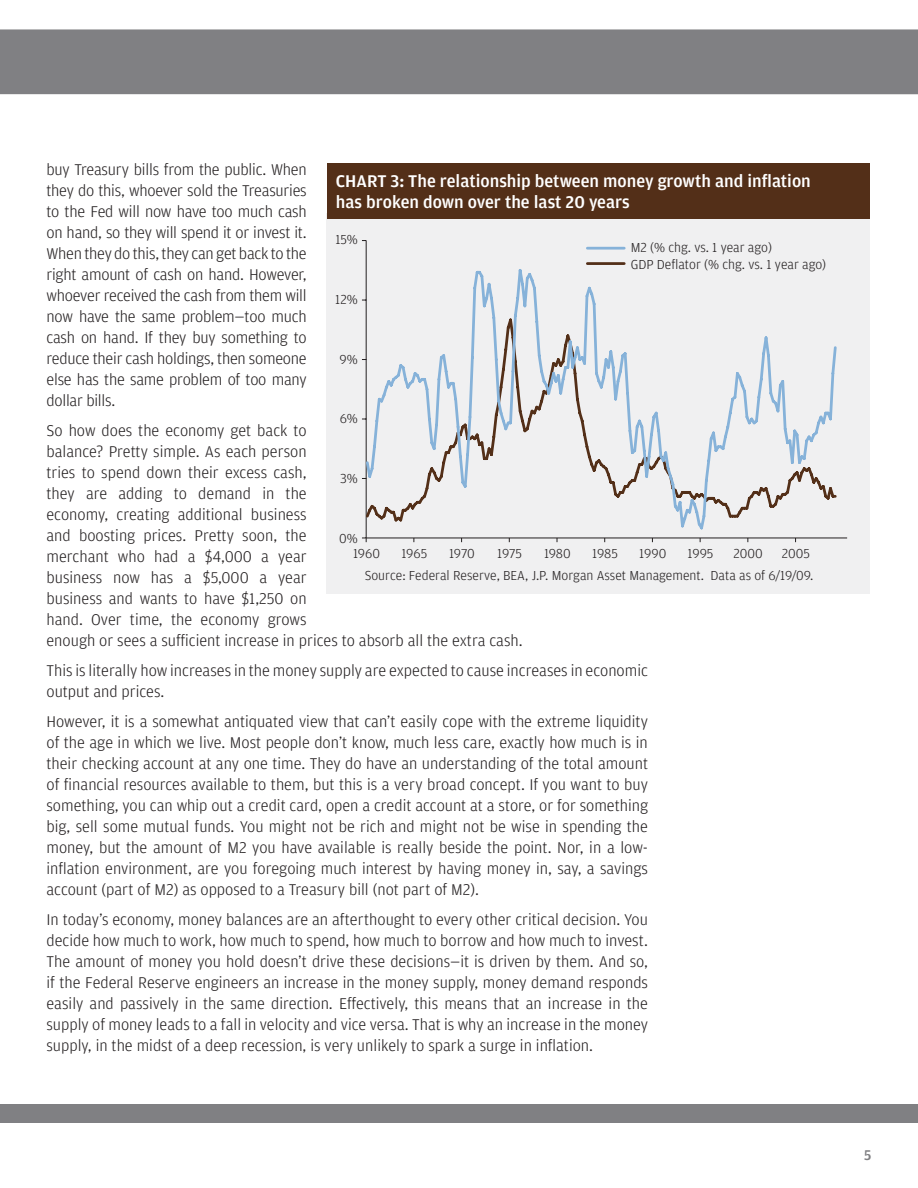
<style>
.page{position:relative;width:918px;height:1188px;background:#fff}
.page>*{position:absolute;margin:0;border:0;box-sizing:border-box;transform-origin:0 0}
.subs{font:500 18px/21px "Amplitude";color:#fff}
.body{font:300 16.5px/21px "Amplitude";color:#231f20;text-align:justify}
.t1{font:500 15px "Amplitude";color:#808083}
.t2{font:300 13.8px/16.6px "Amplitude";color:#231f20}
</style>
<div class="page">
<div style="left:327px;top:213px;width:543px;height:381px;background:#f0f0f1"></div>
<hr style="left:366px;top:538px;width:481px;height:1px;background:#231f20">
<hr style="left:366px;top:241px;width:1px;height:297px;background:#231f20">
<hr style="left:587px;top:247px;width:37px;height:3px;background:#86b2d9">
<hr style="left:587px;top:262px;width:37px;height:3px;background:#532f18">
<svg style="left:364px;top:267px;width:473px;height:265px"></svg>
<div style="left:327px;top:164px;width:543px;height:55px;background:#532f18"></div>
<div style="left:0;top:29px;width:918px;height:65px;background:#808083"></div>
<div style="left:0;top:1104px;width:918px;height:19px;background:#808083"></div>
<p class="body" style="left:46px;top:159px;width:262px">buy Treasury bills from the public. When they do this, whoever sold the Treasuries to the Fed will now have too much cash on hand, so they will spend it or invest it.<br>When they do this, they can get back to the right amount of cash on hand. However, whoever received the cash from them will now have the same problem—too much cash on hand. If they buy something to reduce their cash holdings, then someone else has the same problem of too many dollar bills.</p>
<p class="body" style="left:46px;top:420px;width:478px;text-align:left">So how does the economy get back to<br>balance? Pretty simple. As each person<br>tries to spend down their excess cash,<br>they are adding to demand in the<br>economy, creating additional business<br>and boosting prices. Pretty soon, the<br>merchant who had a $4,000 a year<br>business now has a $5,000 a year<br>business and wants to have $1,250 on<br>hand. Over time, the economy grows<br>enough or sees a sufficient increase in prices to absorb all the extra cash.</p>
<p class="body" style="left:46px;top:660px;width:603px">This is literally how increases in the money supply are expected to cause increases in economic output and prices.</p>
<p class="body" style="left:46px;top:711px;width:603px">However, it is a somewhat antiquated view that can’t easily cope with the extreme liquidity of the age in which we live. Most people don’t know, much less care, exactly how much is in their checking account at any one time. They do have an understanding of the total amount of financial resources available to them, but this is a very broad concept. If you want to buy something, you can whip out a credit card, open a credit account at a store, or for something big, sell some mutual funds. You might not be rich and might not be wise in spending the money, but the amount of M2 you have available is really beside the point. Nor, in a low&shy;inflation environment, are you foregoing much interest by having money in, say, a savings account (part of M2) as opposed to a Treasury bill (not part of M2).</p>
<p class="body" style="left:46px;top:909px;width:603px">In today’s economy, money balances are an afterthought to every other critical decision. You decide how much to work, how much to spend, how much to borrow and how much to invest.<br>The amount of money you hold doesn’t drive these decisions—it is driven by them. And so, if the Federal Reserve engineers an increase in the money supply, money demand responds easily and passively in the same direction. Effectively, this means that an increase in the supply of money leads to a fall in velocity and vice versa. That is why an increase in the money supply, in the midst of a deep recession, is very unlikely to spark a surge in inflation.</p>
<p class="subs" style="left:336px;top:170px;width:476px">CHART 3: The relationship between money growth and inflation has broken down over the last 20 years</p>
<p class="t2" style="left:335px;top:231px;width:24px">15%</p>
<p class="t2" style="left:631px;top:239px;width:197px">M2 (% chg. vs. 1 year ago)<br>GDP Deflator (% chg. vs. 1 year ago)</p>
<p class="t2" style="left:335px;top:291px;width:24px">12%</p>
<p class="t2" style="left:340px;top:350px;width:20px">9%</p>
<p class="t2" style="left:340px;top:410px;width:20px">6%</p>
<p class="t2" style="left:340px;top:470px;width:19px">3%</p>
<p class="t2" style="left:339px;top:530px;width:20px">0%</p>
<p class="t2" style="left:353px;top:545px;width:29px">1960</p>
<p class="t2" style="left:401px;top:545px;width:27px">1965</p>
<p class="t2" style="left:449px;top:545px;width:27px">1970</p>
<p class="t2" style="left:497px;top:545px;width:26px">1975</p>
<p class="t2" style="left:544px;top:545px;width:28px">1980</p>
<p class="t2" style="left:592px;top:545px;width:27px">1985</p>
<p class="t2" style="left:639px;top:545px;width:29px">1990</p>
<p class="t2" style="left:688px;top:545px;width:27px">1995</p>
<p class="t2" style="left:734px;top:545px;width:31px">2000</p>
<p class="t2" style="left:782px;top:545px;width:30px">2005</p>
<p class="t2" style="left:365px;top:567px;width:450px">Source: Federal Reserve, BEA, J.P. Morgan Asset Management. Data as of 6/19/09.</p>
<p class="t1" style="left:864px;top:1146px;width:9px">5</p>
</div>
